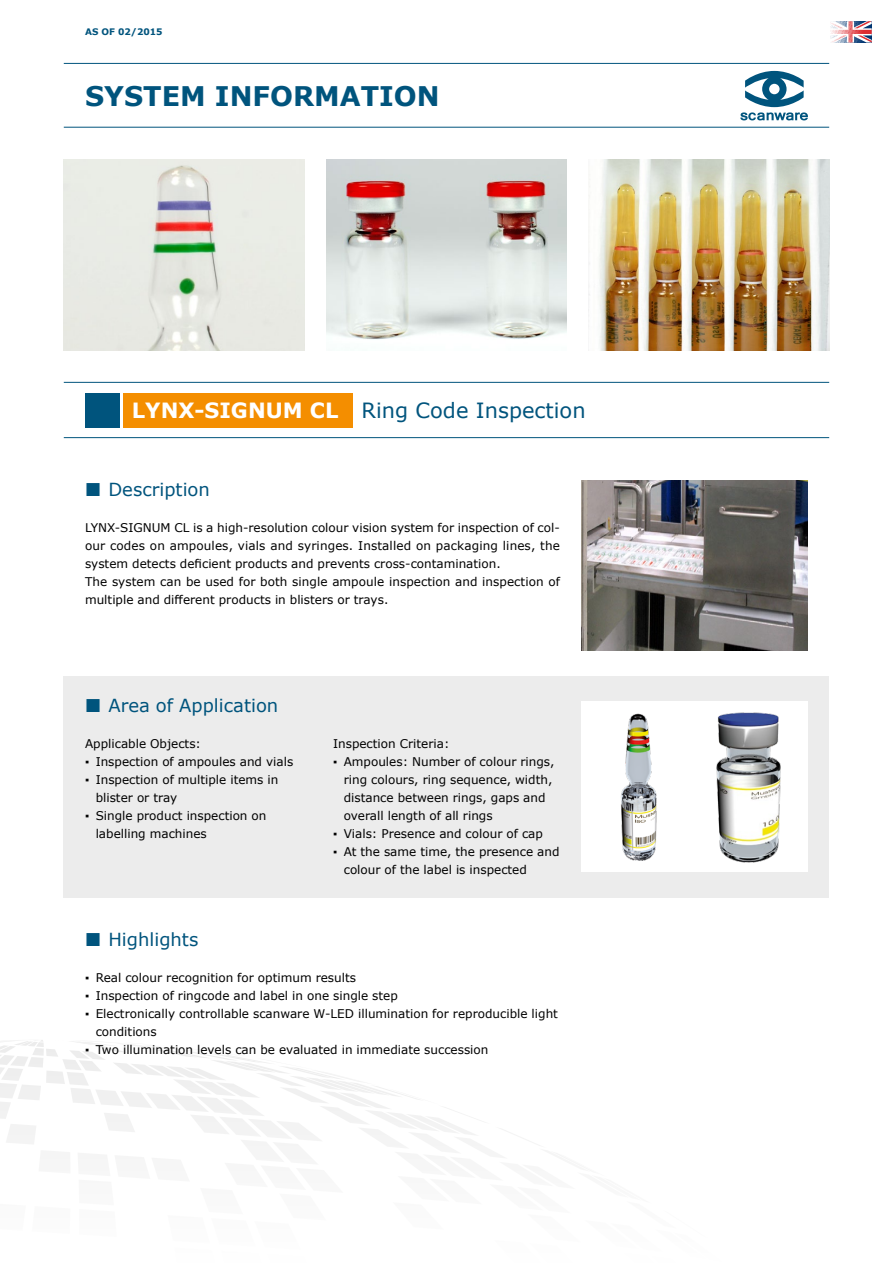
<style>
.page{position:relative;width:893px;height:1263px;background:#fff}
.page>*{position:absolute;margin:0;border:0;box-sizing:border-box;transform-origin:0 0}
.t1{font:700 27px "Verdana";color:#00547d}
.t2{font:21px "Verdana";color:#00547d}
.t3{font:18px "Verdana";color:#00547d}
.t4{font:12px/18px "Verdana";color:#000}
.t5{font:700 9px "Verdana";color:#00547d}
.s1{font-weight:700;color:#fff}
</style>
<div class="page">
<svg style="left:0;top:1040px;width:524px;height:106px"></svg>
<svg style="left:830px;top:21px;width:42px;height:22px"></svg>
<hr style="left:64px;top:127px;width:765px;height:1px;background:#00547d">
<hr style="left:64px;top:63px;width:765px;height:1px;background:#00547d">
<svg style="left:740px;top:71px;width:68px;height:49px"></svg>
<div style="left:64px;top:676px;width:765px;height:221px;background:#ececec"></div>
<img style="left:581px;top:480px;width:227px;height:171px">
<hr style="left:64px;top:382px;width:765px;height:1px;background:#00547d">
<hr style="left:64px;top:437px;width:765px;height:1px;background:#00547d">
<img style="left:64px;top:159px;width:241px;height:192px">
<img style="left:326px;top:159px;width:241px;height:181px">
<img style="left:588px;top:159px;width:241px;height:192px">
<div style="left:581px;top:702px;width:113px;height:170px;background:#fff"></div>
<img style="left:621px;top:713px;width:36px;height:147px">
<div style="left:694px;top:702px;width:114px;height:170px;background:#fff"></div>
<img style="left:716px;top:712px;width:65px;height:151px">
<div style="left:123px;top:393px;width:230px;height:34px;background:#f48e00"></div>
<div style="left:85px;top:393px;width:34px;height:34px;background:#00547d"></div>
<p class="t5" style="left:85px;top:26px;width:79px">AS OF 02/2015</p>
<h1 class="t1" style="left:85px;top:77px;width:356px">SYSTEM INFORMATION</h1>
<h2 class="t2" style="left:132px;top:396px;width:455px"><span class="s1">LYNX-SIGNUM CL</span> Ring Code Inspection</h2>
<h3 class="t3" style="left:108px;top:477px;width:103px">Description</h3>
<p class="t4" style="left:85px;top:518px;width:476px">LYNX-SIGNUM CL is a high-resolution colour vision system for inspection of col&shy;our codes on ampoules, vials and syringes. Installed on packaging lines, the system detects deficient products and prevents cross-contamination.<br>The system can be used for both single ampoule inspection and inspection of multiple and different products in blisters or trays.</p>
<h3 class="t3" style="left:108px;top:693px;width:171px">Area of Application</h3>
<p class="t4" style="left:85px;top:734px;width:118px">Applicable Objects:</p>
<p class="t4" style="left:85px;top:752px;width:210px">▪ Inspection of ampoules and vials</p>
<p class="t4" style="left:96px;top:770px;width:184px;text-indent:-11px">▪ Inspection of multiple items in blister or tray</p>
<p class="t4" style="left:96px;top:806px;width:172px;text-indent:-11px">▪ Single product inspection on labelling machines</p>
<h3 class="t3" style="left:108px;top:927px;width:91px">Highlights</h3>
<p class="t4" style="left:333px;top:734px;width:118px">Inspection Criteria:</p>
<p class="t4" style="left:344px;top:752px;width:212px;text-indent:-11px">▪ Ampoules: Number of colour rings, ring colours, ring sequence, width, distance between rings, gaps and overall length of all rings</p>
<p class="t4" style="left:333px;top:824px;width:211px">▪ Vials: Presence and colour of cap</p>
<p class="t4" style="left:344px;top:842px;width:217px;text-indent:-11px">▪ At the same time, the presence and colour of the label is inspected</p>
<p class="t4" style="left:85px;top:968px;width:273px">▪ Real colour recognition for optimum results</p>
<p class="t4" style="left:85px;top:986px;width:314px">▪ Inspection of ringcode and label in one single step</p>
<p class="t4" style="left:96px;top:1004px;width:464px;text-indent:-11px">▪ Electronically controllable scanware W-LED illumination for reproducible light conditions</p>
<p class="t4" style="left:85px;top:1040px;width:405px">▪ Two illumination levels can be evaluated in immediate succession</p>
</div>
